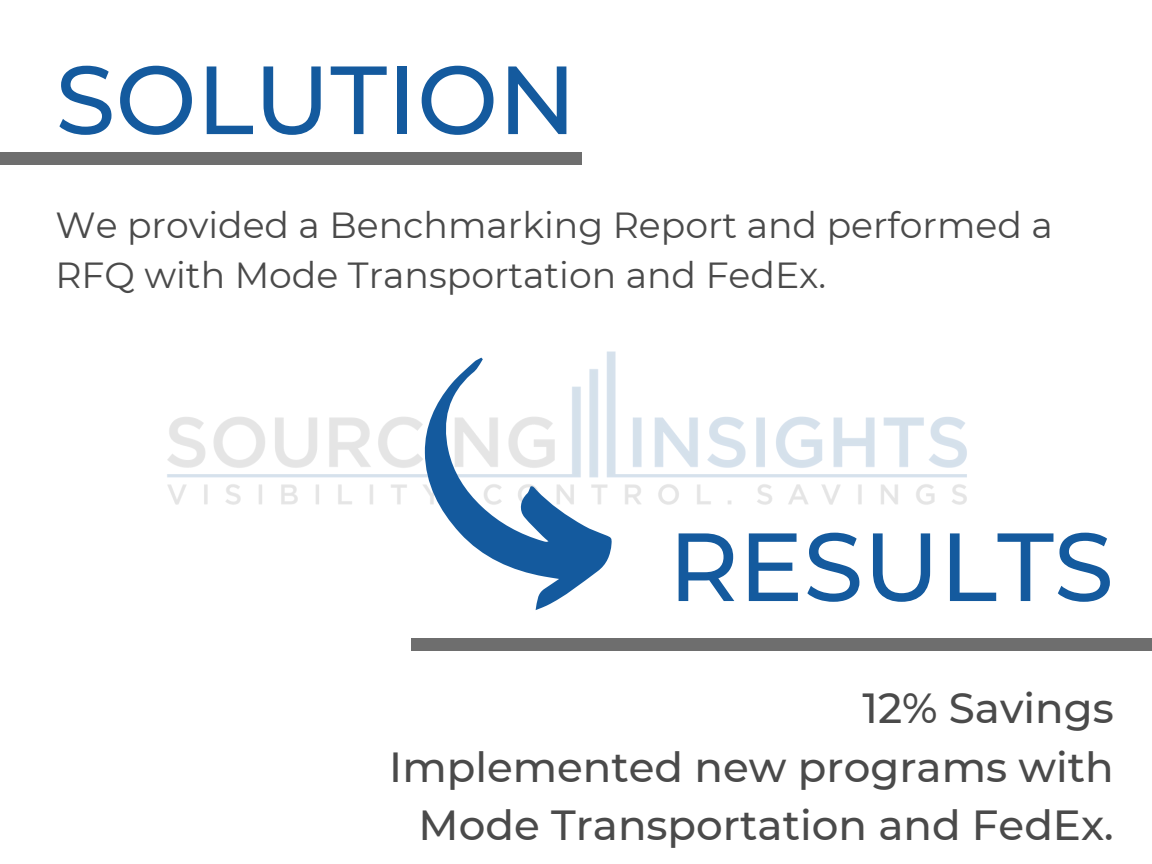
<style>
.page{position:relative;width:1152px;height:864px;background:#fff}
.page>*{position:absolute;margin:0;border:0;box-sizing:border-box;transform-origin:0 0}
.t1{font:500 96.6px "Montserrat";color:#145a9e}
.t2{font:500 42px/58.5px "Montserrat";color:#4a4a4a;text-align:right}
.t3{font:36.3px/50.7px "Montserrat";color:#4a4a4a}
</style>
<div class="page">
<div style="left:411px;top:639px;width:741px;height:12px;background:#6e6e6e"></div>
<div style="left:0;top:152px;width:582px;height:12px;background:#6e6e6e"></div>
<img style="left:167px;top:351px;width:800px;height:154px">
<svg style="left:425px;top:358px;width:187px;height:252px"></svg>
<h1 class="t1" style="left:55px;top:41px;width:523px">SOLUTION</h1>
<p class="t3" style="left:55px;top:200px;width:999px">We provided a Benchmarking Report and performed a<br>RFQ with Mode Transportation and FedEx.</p>
<h1 class="t1" style="left:668px;top:508px;width:447px">RESULTS</h1>
<p class="t2" style="left:389px;top:679px;width:726px">12% Savings<br>Implemented new programs with<br>Mode Transportation and FedEx.</p>
</div>
